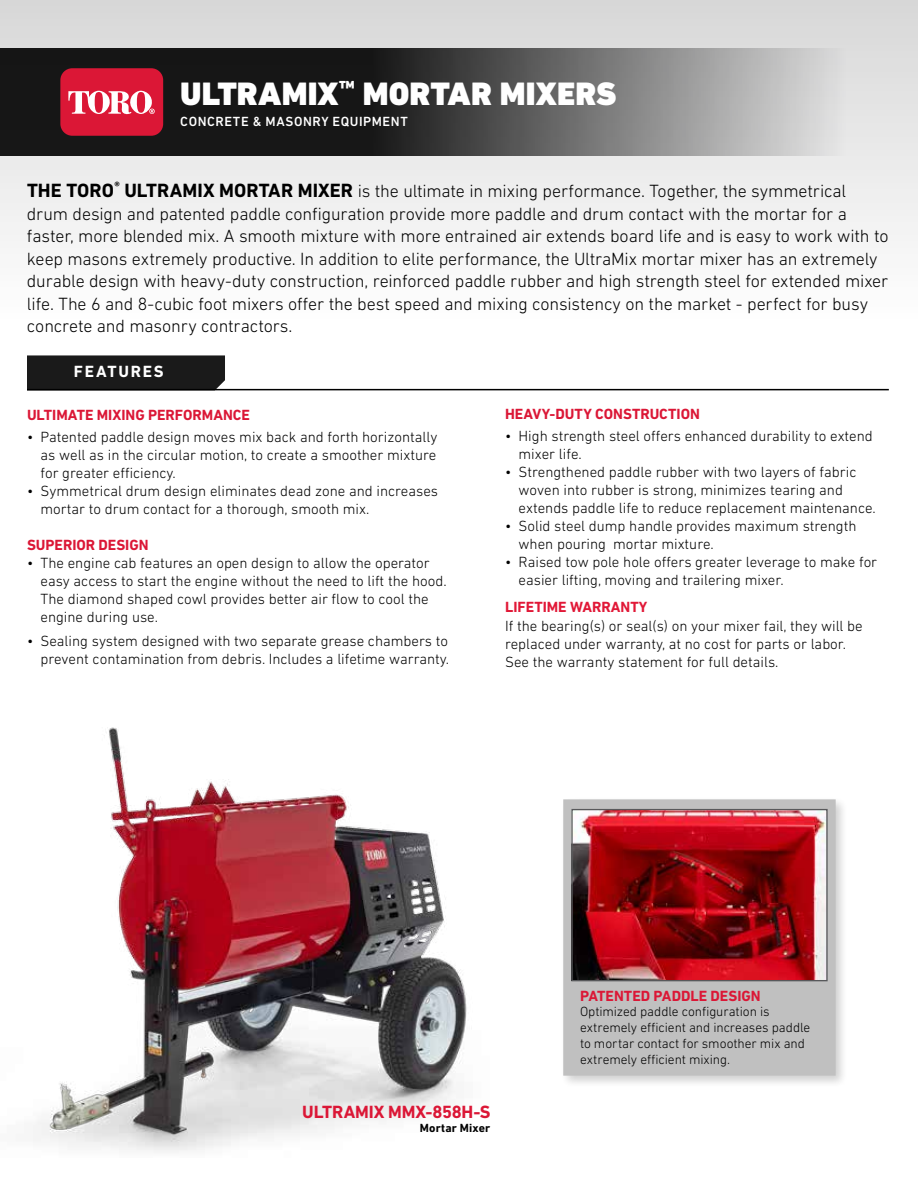
<style>
.page{position:relative;width:918px;height:1188px;background:#fff}
.page>*{position:absolute;margin:0;border:0;box-sizing:border-box;transform-origin:0 0}
.t1{font:900 33px "DIN Next LT Pro";letter-spacing:.005em;color:#fff}
.t2{font:300 18px/22.5px "DIN Next LT Pro";letter-spacing:-.01em;color:#000}
.t3{font:700 18px "DIN Next LT Pro";letter-spacing:-.01em;color:#db1736}
.t4{font:700 16.5px "DIN Next LT Pro";letter-spacing:.105em;color:#fff}
.t5{font:300 15px/18px "DIN Next LT Pro";color:#000}
.t6{font:700 15px "DIN Next LT Pro";color:#db1736}
.t7{font:700 15px "DIN Next LT Pro";color:#e11837}
.t8{font:300 13.5px/15.8px "DIN Next LT Pro";letter-spacing:-.005em;color:#000}
.t9{font:500 13.5px "DIN Next LT Pro";letter-spacing:.045em;color:#fff}
.t10{font:700 12px "DIN Next LT Pro";letter-spacing:.015em;color:#000}
.s1{font-style:inherit}
.s2{font-weight:700;font-size:19.5px}
</style>
<div class="page">
<div style="left:0;top:0;width:918px;height:467px;background:linear-gradient(to bottom,#dbdbdb,#fff)"></div>
<div style="left:560px;top:796px;width:289px;height:293px;background:#000;opacity:.75"></div>
<div style="left:564px;top:800px;width:271px;height:275px;background:#c0c0c0"></div>
<svg style="left:0;top:48px;width:878px;height:108px;background:#595959"></svg>
<div style="left:60px;top:68px;width:103px;height:68px;background:#db1736;border-radius:12px"></div>
<svg style="left:68px;top:91px;width:87px;height:23px"></svg>
<hr style="left:27px;top:389px;width:862px;height:1px;background:#000">
<div style="left:27px;top:355px;width:198px;height:34px;background:#1a1a1a"></div>
<img style="left:33px;top:727px;width:434px;height:425px">
<img style="left:573px;top:811px;width:253px;height:168px">
<div style="left:571px;top:809px;width:257px;height:172px;border:1px solid #58595b"></div>
<h1 class="t1" style="left:180px;top:74px;width:438px"><span class="s1">U</span>LTRAMIX<sup>™</sup> MORTAR MIXERS</h1>
<p class="t9" style="left:180px;top:114px;width:229px">CONCRETE &amp; MASONRY EQUIPMENT</p>
<p class="t2" style="left:27px;top:180px;width:863px"><span class="s2">THE TORO</span><sup>®</sup> <span class="s2">ULTRAMIX MORTAR MIXER</span> is the ultimate in mixing performance. Together, the symmetrical drum design and patented paddle configuration provide more paddle and drum contact with the mortar for a faster, more blended mix. A smooth mixture with more entrained air extends board life and is easy to work with to keep masons extremely productive. In addition to elite performance, the UltraMix mortar mixer has an extremely durable design with heavy-duty construction, reinforced paddle rubber and high strength steel for extended mixer life. The 6 and 8-cubic foot mixers offer the best speed and mixing consistency on the market - perfect for busy concrete and masonry contractors.</p>
<p class="t4" style="left:74px;top:362px;width:91px">FEATURES</p>
<p class="t6" style="left:27px;top:406px;width:225px">ULTIMATE MIXING PERFORMANCE</p>
<p class="t6" style="left:505px;top:405px;width:196px">HEAVY-DUTY CONSTRUCTION</p>
<p class="t5" style="left:40px;top:427px;width:398px;text-align:justify;text-indent:-14px">• Patented paddle design moves mix back and forth horizontally as well as in the circular motion, to create a smoother mixture for greater efficiency.</p>
<p class="t5" style="left:40px;top:481px;width:399px;text-indent:-14px">• Symmetrical drum design eliminates dead zone and increases mortar to drum contact for a thorough, smooth mix.</p>
<p class="t6" style="left:27px;top:537px;width:123px">SUPERIOR DESIGN</p>
<p class="t5" style="left:519px;top:427px;width:356px;text-indent:-14px">• High strength steel offers enhanced durability to extend mixer life.</p>
<p class="t5" style="left:519px;top:463px;width:359px;text-indent:-14px">• Strengthened paddle rubber with two layers of fabric woven into rubber is strong, minimizes tearing and extends paddle life to reduce replacement maintenance.</p>
<p class="t5" style="left:519px;top:517px;width:339px;text-indent:-14px">• Solid steel dump handle provides maximum strength when pouring mortar mixture.</p>
<p class="t5" style="left:519px;top:553px;width:360px;text-indent:-14px">• Raised tow pole hole offers greater leverage to make for easier lifting, moving and trailering mixer.</p>
<p class="t5" style="left:40px;top:554px;width:408px;text-indent:-14px">• The engine cab features an open design to allow the operator easy access to start the engine without the need to lift the hood.<br>The diamond shaped cowl provides better air flow to cool the engine during use.</p>
<p class="t5" style="left:27px;top:632px;width:424px;text-align:right">• Sealing system designed with two separate grease chambers to prevent contamination from debris. Includes a lifetime warranty.</p>
<p class="t7" style="left:505px;top:598px;width:144px">LIFETIME WARRANTY</p>
<p class="t5" style="left:505px;top:617px;width:359px">If the bearing(s) or seal(s) on your mixer fail, they will be replaced under warranty, at no cost for parts or labor.<br>See the warranty statement for full details.</p>
<p class="t3" style="left:302px;top:1101px;width:190px">ULTRAMIX MMX-858H-S</p>
<p class="t10" style="left:420px;top:1121px;width:72px">Mortar Mixer</p>
<p class="t6" style="left:580px;top:987px;width:182px">PATENTED PADDLE DESIGN</p>
<p class="t8" style="left:580px;top:1004px;width:232px">Optimized paddle configuration is extremely efficient and increases paddle to mortar contact for smoother mix and extremely efficient mixing.</p>
</div>
